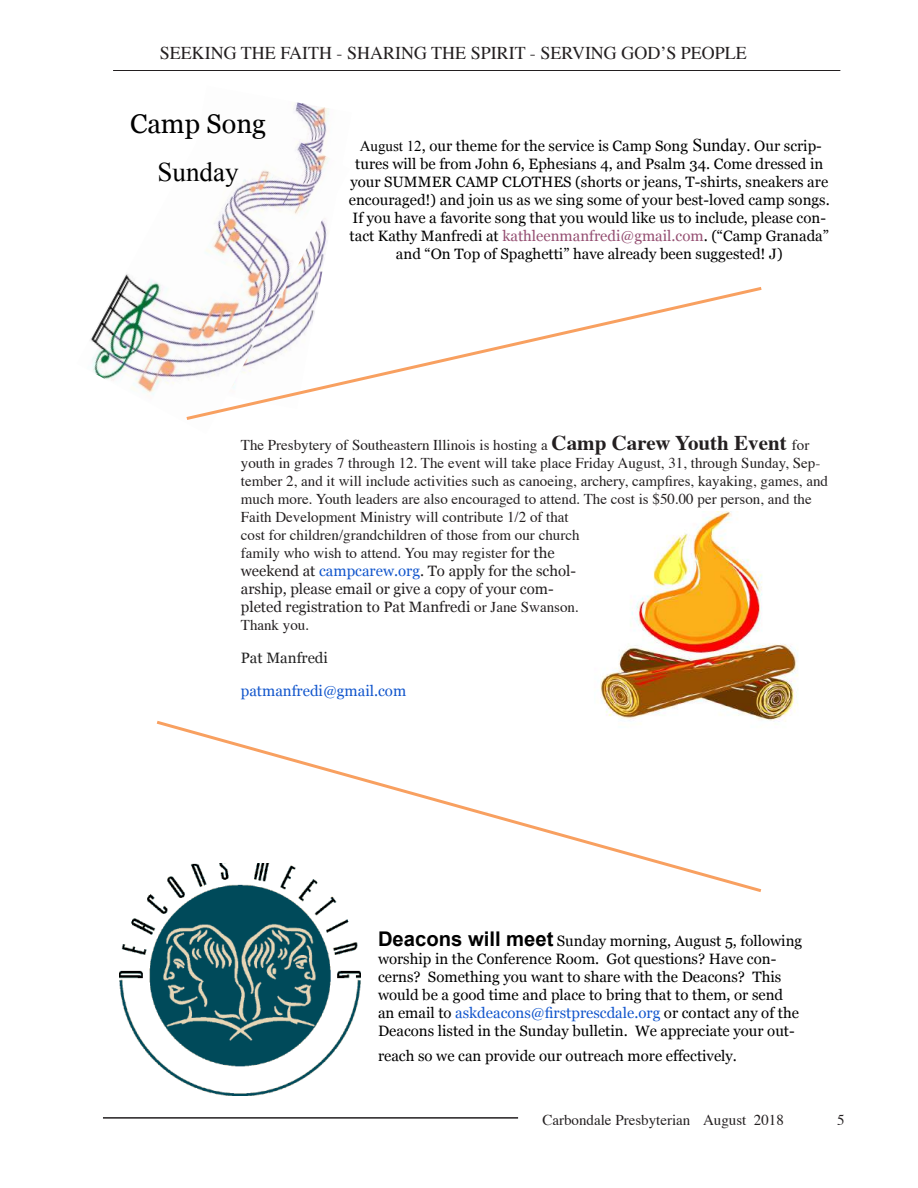
<style>
.page{position:relative;width:918px;height:1188px;background:#fff}
.page>*{position:absolute;margin:0;border:0;box-sizing:border-box;transform-origin:0 0}
.t1{font:27px "Georgia";color:#000}
.t2{font:27px "Times New Roman";color:#000}
.t3{font:18px "Times";color:#231f20}
.t4{font:15px/18px "Georgia";color:#000;text-align:center}
.t5{font:15px/18px "Times";color:#231f20}
.t6{font:15px/18px "Georgia";color:#231f20}
.t7{font:15px "Georgia";color:#15c}
.t8{font:15px "Georgia";color:#222}
.s1{font-family:"Times New Roman"}
.s2{font-family:"Times New Roman";font-size:18px}
.s3{color:#954f72}
.s4{font-weight:700;font-size:21px}
.s5{font-family:"Georgia"}
.s6{color:#15c}
.s7{font-family:"Times"}
.s8{font-family:"Arial";font-weight:700;font-size:20.25px}
</style>
<div class="page">
<hr style="left:103px;top:1117px;width:415px;height:2px;background:#231f20">
<hr style="left:113px;top:70px;width:727px;height:1px;background:#231f20">
<img style="left:90px;top:102px;width:239px;height:293px">
<img style="left:600px;top:512px;width:198px;height:213px">
<svg style="left:156px;top:719px;width:609px;height:173px"></svg>
<svg style="left:183px;top:285px;width:579px;height:135px"></svg>
<img style="left:119px;top:864px;width:242px;height:232px">
<p class="t3" style="left:160px;top:42px;width:589px">SEEKING THE FAITH - SHARING THE SPIRIT - SERVING GOD’S PEOPLE</p>
<h1 class="t1" style="left:130px;top:104px;width:138px">Camp Song</h1>
<h1 class="t2" style="left:158px;top:154px;width:82px">Sunday</h1>
<p class="t4" style="left:349px;top:136px;width:482px"><span class="s1">August 12</span>, our theme for the service is Camp Song <span class="s2">Sunday</span>. Our scrip&shy;tures will be from John 6, Ephesians 4, and Psalm 34. Come dressed in your SUMMER CAMP CLOTHES (shorts or jeans, T-shirts, sneakers are encouraged!) and join us as we sing some of your best-loved camp songs.<br>If you have a favorite song that you would like us to include, please con&shy;tact Kathy Manfredi at <span class="s3">kathleenmanfredi@gmail.com</span>. (“Camp Granada” and “On Top of Spaghetti” have already been suggested! J)</p>
<p class="t5" style="left:241px;top:437px;width:589px">The Presbytery of Southeastern Illinois is hosting a <span class="s4">Camp Carew Youth Event</span> for youth in grades 7 through 12. The event will take place Friday August, 31, through Sunday, Sep&shy;tember 2, and it will include activities such as canoeing, archery, campfires, kayaking, games, and much more. Youth leaders are also encouraged to attend. The cost is $50.00 per person, and the Faith Development Ministry will contribute 1/2 of that<br>cost for children/grandchildren of those from our church<br>family who wish to attend. You may register <span class="s5">for the</span></p>
<p class="t6" style="left:241px;top:561px;width:340px">weekend at <span class="s6">campcarew.org</span>. To apply for the schol&shy;arship, please email or give a copy of your com&shy;pleted registration to Pat Manfredi <span class="s7">or Jane Swanson.</span></p>
<p class="t5" style="left:241px;top:617px;width:70px">Thank you.</p>
<p class="t8" style="left:241px;top:647px;width:89px">Pat Manfredi</p>
<p class="t7" style="left:241px;top:680px;width:167px">patmanfredi@gmail.com</p>
<p class="t4" style="left:378px;top:932px;width:426px;text-align:left"><span class="s8">Deacons will meet</span> Sunday morning, August 5, following worship in the Conference Room. Got questions? Have con&shy;cerns? Something you want to share with the Deacons? This would be a good time and place to bring that to them, or send an email to <span class="s6">askdeacons@firstprescdale.org</span> or contact any of the Deacons listed in the Sunday bulletin. We appreciate your out-</p>
<p class="t4" style="left:378px;top:1046px;width:360px">reach so we can provide our outreach more effectively.</p>
<p class="t5" style="left:542px;top:1112px;width:243px">Carbondale Presbyterian August 2018</p>
<p class="t5" style="left:837px;top:1112px;width:9px">5</p>
</div>
